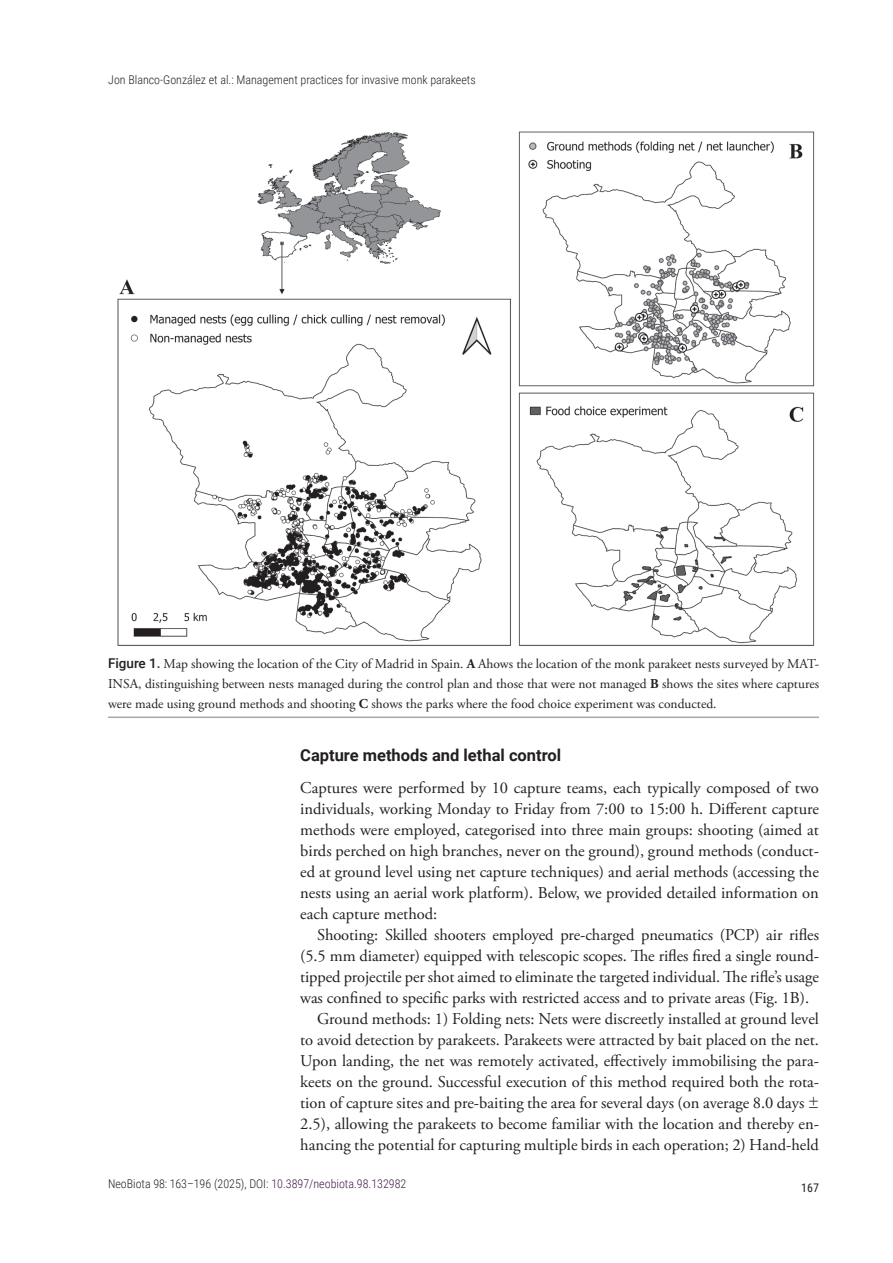
<style>
.page{position:relative;width:893px;height:1263px;background:#fff}
.page>*{position:absolute;margin:0;border:0;box-sizing:border-box;transform-origin:0 0}
.t1{font:16.5px/21px "Adobe Garamond Pro";color:#231f20;text-align:justify}
.t2{font:700 16.5px "Roboto";color:#231f20}
.t3{font:13.5px/19.8px "Adobe Garamond Pro";color:#231f20;text-align:justify}
.t4{font:300 12px "Roboto Condensed";color:#231f20}
.t5{font:12px "Roboto Condensed";color:#231f20}
.s1{font-family:"Roboto";font-weight:500}
.s2{font-weight:700}
.s3{font-family:"Garamond"}
.s4{color:#411948}
</style>
<div class="page">
<img style="left:117px;top:131px;width:698px;height:515px">
<hr style="left:108px;top:716px;width:711px;height:2px;background:#a8a9ad">
<p class="t4" style="left:108px;top:71px;width:369px">Jon Blanco-González et al.: Management practices for invasive monk parakeets</p>
<p class="t3" style="left:108px;top:655px;width:713px"><span class="s1">Figure 1.</span> Map showing the location of the City of Madrid in Spain. <span class="s2">A</span> Ahows the location of the monk parakeet nests surveyed by MAT-INSA, distinguishing between nests managed during the control plan and those that were not managed <span class="s2">B</span> shows the sites where captures were made using ground methods and shooting <span class="s2">C</span> shows the parks where the food choice experiment was conducted.</p>
<p class="t2" style="left:300px;top:743px;width:262px">Capture methods and lethal control</p>
<p class="t1" style="left:300px;top:778px;width:520px">Captures were performed by 10 capture teams, each typically composed of two individuals, working Monday to Friday from 7:00 to 15:00 h. Different capture methods were employed, categorised into three main groups: shooting (aimed at birds perched on high branches, never on the ground), ground methods (conduct&shy;ed at ground level using net capture techniques) and aerial methods (accessing the nests using an aerial work platform). Below, we provided detailed information on each capture method:</p>
<p class="t1" style="left:317px;top:925px;width:503px">Shooting: Skilled shooters employed pre-charged pneumatics (PCP) air rifles</p>
<p class="t1" style="left:300px;top:946px;width:520px">(5.5 mm diameter) equipped with telescopic scopes. The rifles fired a single round-</p>
<p class="t1" style="left:300px;top:967px;width:520px">tipped projectile per shot aimed to eliminate the targeted individual. The rifle’s usage</p>
<p class="t1" style="left:300px;top:988px;width:510px">was confined to specific parks with restricted access and to private areas (Fig. 1B).</p>
<p class="t1" style="left:317px;top:1009px;width:503px">Ground methods: 1) Folding nets: Nets were discreetly installed at ground level</p>
<p class="t1" style="left:300px;top:1030px;width:520px">to avoid detection by parakeets. Parakeets were attracted by bait placed on the net.</p>
<p class="t1" style="left:300px;top:1051px;width:520px">Upon landing, the net was remotely activated, effectively immobilising the para-</p>
<p class="t1" style="left:300px;top:1072px;width:520px">keets on the ground. Successful execution of this method required both the rota-</p>
<p class="t1" style="left:300px;top:1093px;width:520px">tion of capture sites and pre-baiting the area for several days (on average 8.0 days <span class="s3">±</span></p>
<p class="t1" style="left:300px;top:1114px;width:520px">2.5), allowing the parakeets to become familiar with the location and thereby en-</p>
<p class="t1" style="left:300px;top:1135px;width:520px">hancing the potential for capturing multiple birds in each operation; 2) Hand-held</p>
<p class="t4" style="left:108px;top:1175px;width:300px">NeoBiota 98: 163–196 (2025), DOI: <span class="s4">10.3897/neobiota.98.132982</span></p>
<p class="t5" style="left:801px;top:1179px;width:19px">167</p>
</div>
